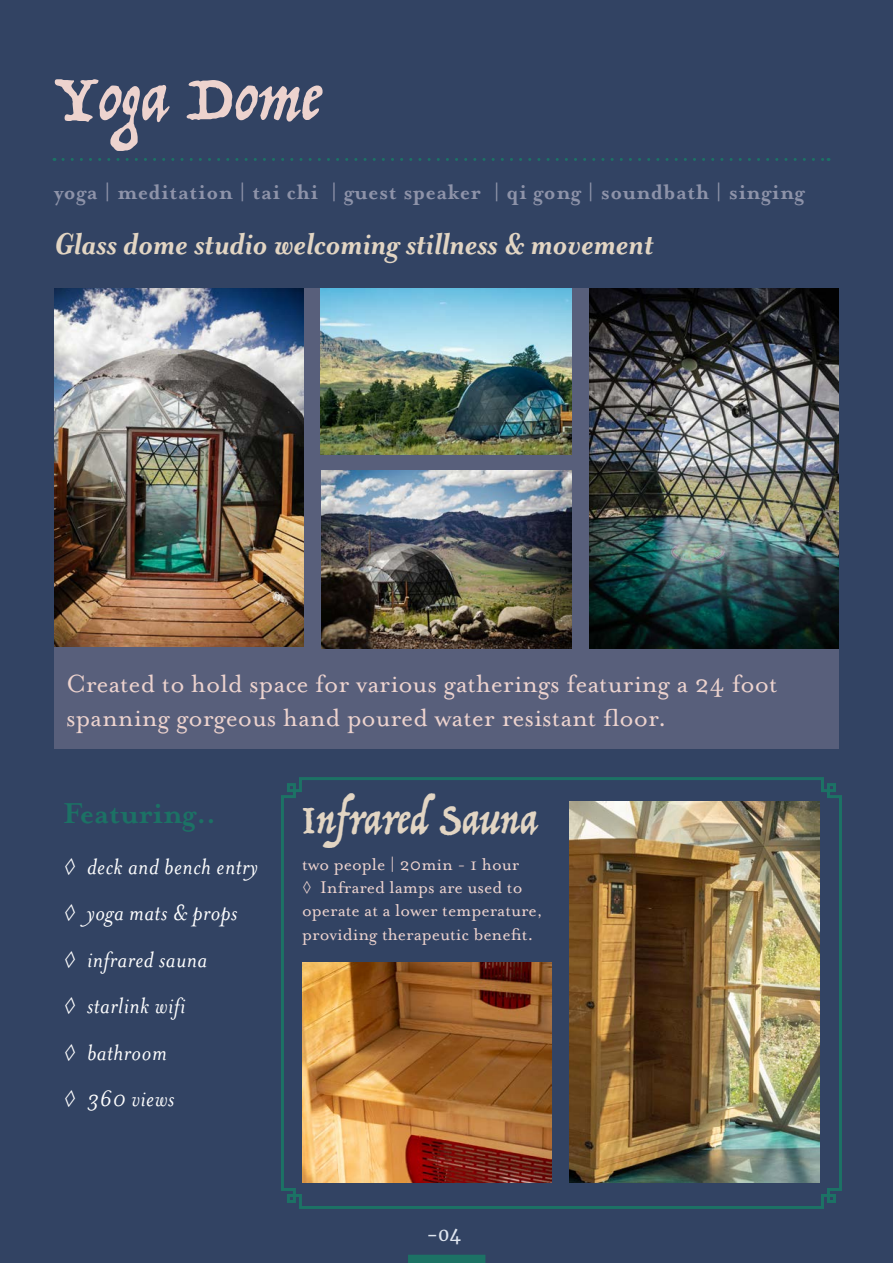
<style>
.page{position:relative;width:893px;height:1263px;background:#324363}
.page>*{position:absolute;margin:0;border:0;box-sizing:border-box;transform-origin:0 0}
.Headline_-_White{font:70.5px "Trattatello";color:#edd3ce}
.t1{font:45px "Trattatello";color:#e2d5c3}
.t2{font:italic 700 34.5px "Mrs Eaves OT";color:#e2d5c3}
.t3{font:700 33px "Mrs Eaves OT";color:#1c7265}
.t4{font:28.5px/34.2px "Mrs Eaves OT";color:#edd3ce}
.t5{font:italic 25.5px "Mrs Eaves OT";letter-spacing:.02em;color:#fff}
.Pull_Quote{font:700 24px "Mrs Eaves OT";letter-spacing:.02em;color:#8e93a9}
.t6{font:19.5px/23.4px "Mrs Eaves OT";color:#edd3ce}
.t7{font:18px "Merriweather";color:#dfe5ef}
</style>
<div class="page">
<svg style="left:408px;top:1255px;width:77px;height:8px"></svg>
<svg style="left:63px;top:158px;width:766px;height:3px"></svg>
<div style="left:54px;top:289px;width:785px;height:460px;background:#585f7b"></div>
<img style="left:54px;top:289px;width:250px;height:357px">
<img style="left:322px;top:471px;width:249px;height:177px">
<img style="left:589px;top:289px;width:249px;height:359px">
<img style="left:281px;top:777px;width:561px;height:432px">
<img style="left:321px;top:289px;width:250px;height:166px">
<p class="Headline_-_White" style="left:54px;top:53px;width:268px">Yoga Dome</p>
<p class="Pull_Quote" style="left:54px;top:178px;width:752px">yoga | meditation | tai chi | guest speaker | qi gong | soundbath | singing</p>
<p class="t2" style="left:54px;top:225px;width:601px">Glass dome studio welcoming stillness &amp; movement</p>
<p class="t4" style="left:66px;top:666px;width:713px">Created to hold space for various gatherings featuring a 24 foot spanning gorgeous hand poured water resistant floor.</p>
<p class="t3" style="left:63px;top:795px;width:155px">Featuring..</p>
<p class="t5" style="left:63px;top:852px;width:196px">◊ deck and bench entry</p>
<p class="t5" style="left:63px;top:899px;width:176px">◊ yoga mats &amp; props</p>
<p class="t5" style="left:63px;top:945px;width:146px">◊ infrared sauna</p>
<p class="t5" style="left:63px;top:992px;width:124px">◊ starlink wifi</p>
<p class="t5" style="left:63px;top:1038px;width:105px">◊ bathroom</p>
<p class="t5" style="left:63px;top:1085px;width:113px">◊ 360 views</p>
<p class="t1" style="left:302px;top:791px;width:236px">Infrared Sauna</p>
<p class="t6" style="left:302px;top:852px;width:219px">two people | 20min - 1 hour</p>
<p class="t6" style="left:302px;top:876px;width:242px">◊ Infrared lamps are used to operate at a lower temperature, providing therapeutic benefit.</p>
<p class="t7" style="left:426px;top:1223px;width:36px">-04</p>
</div>
